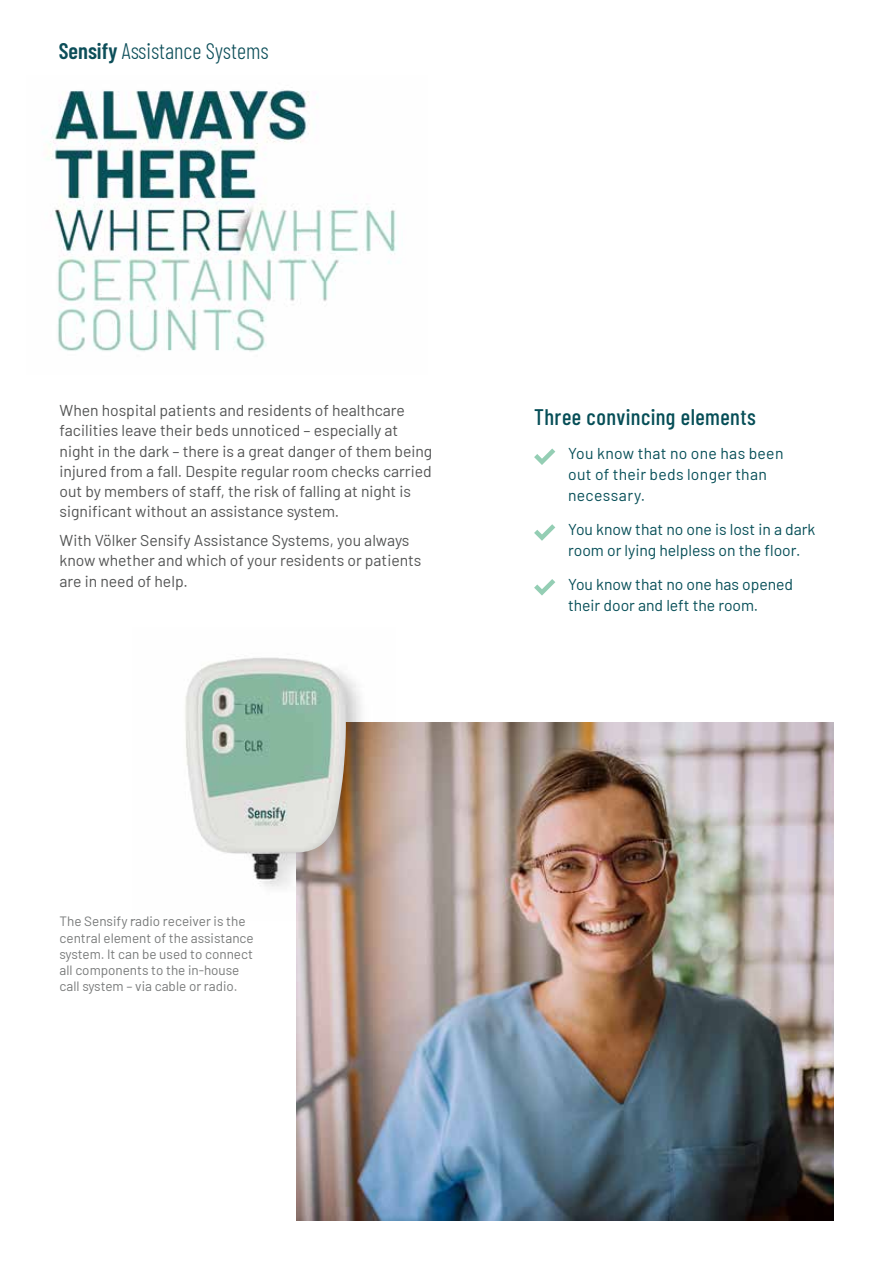
<style>
.page{position:relative;width:893px;height:1263px;background:#fff}
.page>*{position:absolute;margin:0;border:0;box-sizing:border-box;transform-origin:0 0}
.t1{font:300 22.5px "Barlow Condensed";color:#0c4e59}
.t2{font:500 22.5px "Barlow Condensed";letter-spacing:.02em;color:#064e57}
.t3{font:15.75px/20.2px "Barlow";color:#535454}
.t4{font:15.75px/21px "Barlow";color:#064e57}
.t5{font:15.75px/21px "Barlow";letter-spacing:.02em;color:#064e57}
.t6{font:13.5px/16.2px "Barlow";color:#787a7a}
.s1{font-weight:600}
</style>
<div class="page">
<img style="left:297px;top:723px;width:536px;height:497px">
<img style="left:47px;top:90px;width:350px;height:262px">
<svg style="left:534px;top:448px;width:21px;height:17px"></svg>
<svg style="left:534px;top:524px;width:21px;height:17px"></svg>
<svg style="left:534px;top:579px;width:21px;height:16px"></svg>
<img style="left:257px;top:657px;width:139px;height:264px">
<img style="left:185px;top:658px;width:161px;height:221px">
<h1 class="t1" style="left:59px;top:34px;width:211px"><span class="s1">Sensify</span> Assistance Systems</h1>
<p class="t3" style="left:60px;top:399px;width:374px">When hospital patients and residents of healthcare facilities leave their beds unnoticed – especially at night in the dark – there is a great danger of them being injured from a fall. Despite regular room checks carried out by members of staff, the risk of falling at night is significant without an assistance system.</p>
<p class="t3" style="left:60px;top:529px;width:363px">With Völker Sensify Assistance Systems, you always know whether and which of your residents or patients are in need of help.</p>
<h1 class="t2" style="left:534px;top:401px;width:223px">Three convincing elements</h1>
<p class="t5" style="left:568px;top:442px;width:217px">You know that no one has been out of their beds longer than necessary.</p>
<p class="t4" style="left:568px;top:517px;width:249px">You know that no one is lost in a dark room or lying helpless on the floor.</p>
<p class="t4" style="left:568px;top:572px;width:227px">You know that no one has opened their door and left the room.</p>
<p class="t6" style="left:60px;top:912px;width:196px">The Sensify radio receiver is the central element of the assistance system. It can be used to connect all components to the in-house call system – via cable or radio.</p>
</div>
